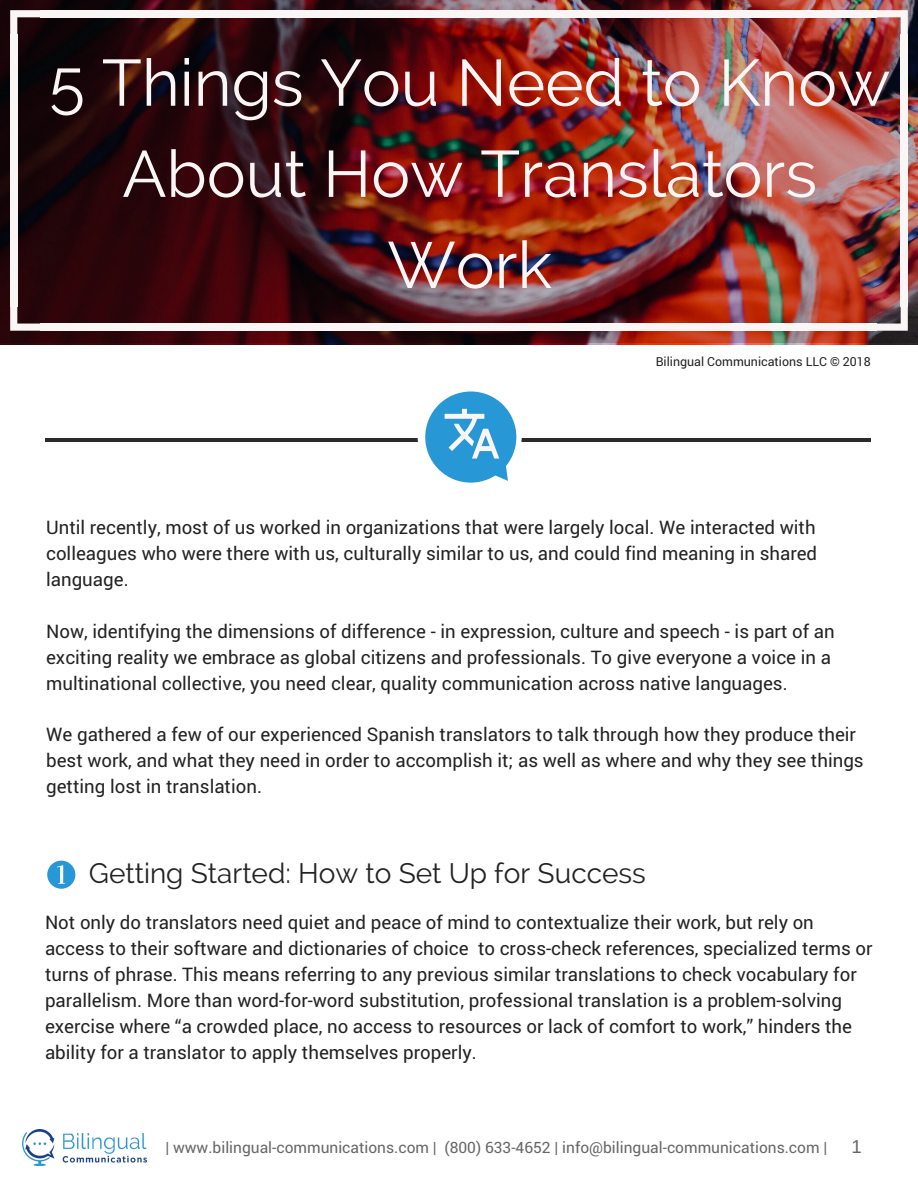
<style>
.page{position:relative;width:918px;height:1188px;background:#fff}
.page>*{position:absolute;margin:0;border:0;box-sizing:border-box;transform-origin:0 0}
.t1{font:65.4px/91.2px "Raleway";color:#faf6f6;text-align:center}
.t2{font:28.05px "Raleway";color:#222}
.t3{font:18.75px/25.8px "Roboto";color:#222}
.t4{font:18.75px "Arimo";color:#666}
.t5{font:15.6px "Roboto";color:#666}
.t6{font:12.45px "Roboto";color:#222}
</style>
<div class="page">
<hr style="left:46px;top:439px;width:825px;height:3px;background:#2a2a2a">
<img style="left:22px;top:1130px;width:124px;height:36px">
<svg style="left:47px;top:861px;width:28px;height:28px"></svg>
<svg style="left:405px;top:391px;width:117px;height:92px"></svg>
<img style="left:0;top:0;width:918px;height:343px">
<svg style="left:10px;top:10px;width:31px;height:26px"></svg>
<div style="left:10px;top:35px;width:7px;height:272px;background:#faf6f6"></div>
<svg style="left:10px;top:306px;width:31px;height:25px"></svg>
<div style="left:40px;top:324px;width:836px;height:7px;background:#faf6f6"></div>
<svg style="left:875px;top:306px;width:33px;height:25px"></svg>
<div style="left:901px;top:35px;width:7px;height:272px;background:#faf6f6"></div>
<div style="left:40px;top:10px;width:836px;height:7px;background:#faf6f6"></div>
<svg style="left:875px;top:10px;width:33px;height:26px"></svg>
<h1 class="t1" style="left:49px;top:37px;width:843px">5 Things You Need to Know<br>About How Translators<br>Work</h1>
<p class="t6" style="left:656px;top:353px;width:217px">Bilingual Communications LLC © 2018</p>
<p class="t3" style="left:46px;top:514px;width:773px;text-align:justify">Until recently, most of us worked in organizations that were largely local. We interacted with colleagues who were there with us, culturally similar to us, and could find meaning in shared language.</p>
<p class="t3" style="left:46px;top:618px;width:790px">Now, identifying the dimensions of difference - in expression, culture and speech - is part of an exciting reality we embrace as global citizens and professionals. To give everyone a voice in a multinational collective, you need clear, quality communication across native languages.</p>
<p class="t3" style="left:46px;top:721px;width:819px">We gathered a few of our experienced Spanish translators to talk through how they produce their best work, and what they need in order to accomplish it; as well as where and why they see things getting lost in translation.</p>
<h2 class="t2" style="left:89px;top:857px;width:558px">Getting Started: How to Set Up for Success</h2>
<p class="t3" style="left:45px;top:909px;width:829px">Not only do translators need quiet and peace of mind to contextualize their work, but rely on access to their software and dictionaries of choice to cross-check references, specialized terms or turns of phrase. This means referring to any previous similar translations to check vocabulary for parallelism. More than word-for-word substitution, professional translation is a problem-solving exercise where “a crowded place, no access to resources or lack of comfort to work,” hinders the ability for a translator to apply themselves properly.</p>
<p class="t5" style="left:165px;top:1137px;width:664px">| www.bilingual-communications.com | (800) 633-4652 | info@bilingual-communications.com |</p>
<p class="t4" style="left:852px;top:1136px;width:12px">1</p>
</div>
